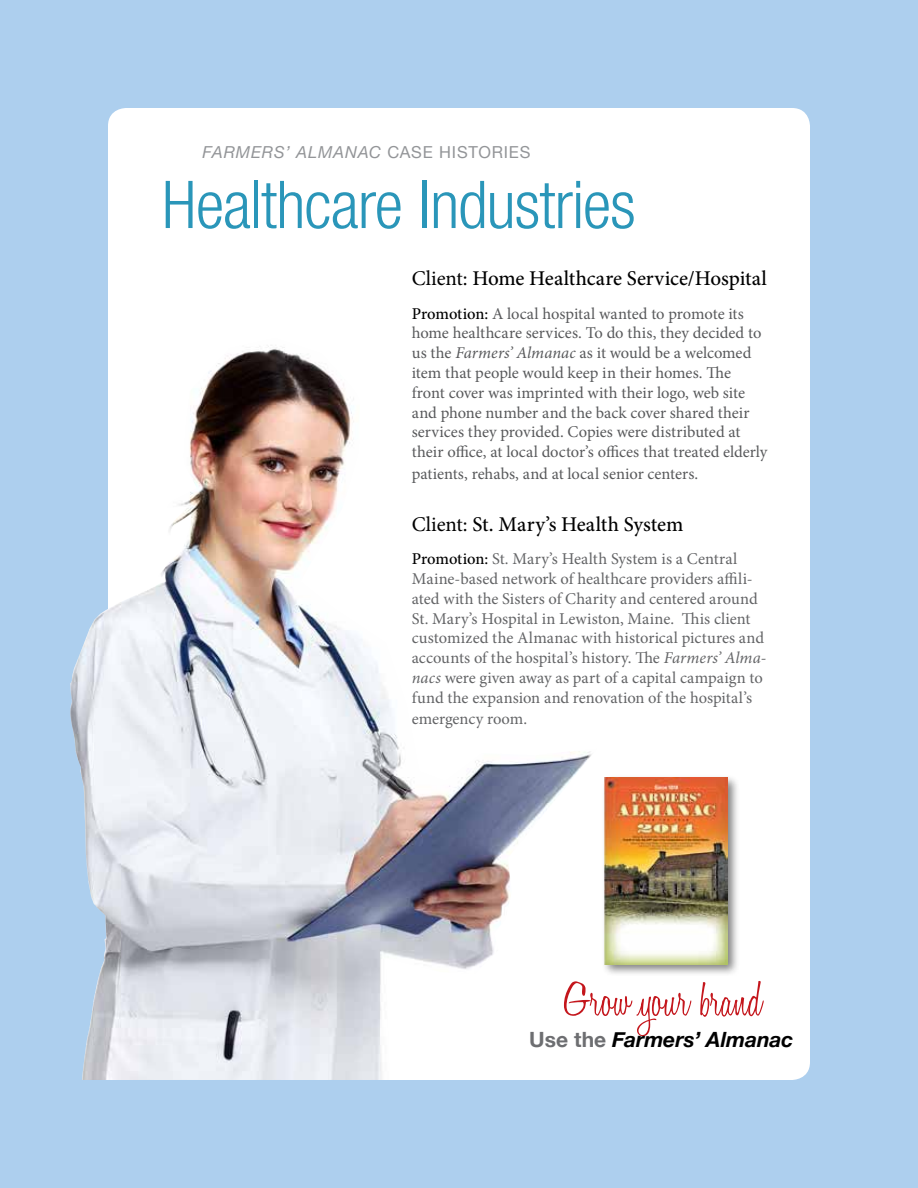
<style>
.page{position:relative;width:918px;height:1188px;background:#adcfee}
.page>*{position:absolute;margin:0;border:0;box-sizing:border-box;transform-origin:0 0}
.t1{font:300 condensed 66px "Helvetica Neue";letter-spacing:-.015em;color:#2a96b9}
.t2{font:300 51px "Honey Script";color:#c4161c}
.t3{font:500 21px "Minion Pro";letter-spacing:-.005em;color:#000}
.t4{font:italic 700 21px "Helvetica Neue";letter-spacing:-.005em;color:#000}
.t5{font:16.5px/19.8px "Minion Pro";color:#58595b}
.t6{font:16.5px/19.8px "Minion Pro";color:#636466}
.t7{font:italic 16.5px "Helvetica Neue";letter-spacing:.05em;color:#939598}
.s1{font-style:normal}
.s2{font-weight:400}
.s3{font-weight:500;color:#000}
.s4{font-style:italic}
.s5{font-style:normal;color:#6d6e71}
</style>
<div class="page">
<div style="left:108px;top:108px;width:702px;height:972px;background:#fff;border-radius:18px"></div>
<img style="left:70px;top:346px;width:522px;height:734px">
<div style="left:602px;top:774px;width:138px;height:203px;background:#000;opacity:.5"></div>
<img style="left:605px;top:778px;width:122px;height:186px">
<p class="t7" style="left:202px;top:140px;width:329px">FARMERS’ ALMANAC <span class="s1">CASE HISTORIES</span></p>
<h1 class="t1" style="left:162px;top:167px;width:475px">Healthcare Industries</h1>
<p class="t3" style="left:412px;top:264px;width:357px"><span class="s2">Client:</span> Home Healthcare Service/Hospital</p>
<p class="t5" style="left:412px;top:303px;width:357px"><span class="s3">Promotion:</span> A local hospital wanted to promote its home healthcare services. To do this, they decided to us the <span class="s4">Farmers’ Almanac</span> as it would be a welcomed item that people would keep in their homes. The front cover was imprinted with their logo, web site and phone number and the back cover shared their services they provided. Copies were distributed at their office, at local doctor’s offices that treated elderly</p>
<p class="t5" style="left:412px;top:464px;width:288px">patients, rehabs, and at local senior centers.</p>
<p class="t3" style="left:412px;top:510px;width:273px"><span class="s2">Client:</span> St. Mary’s Health System</p>
<p class="t6" style="left:412px;top:549px;width:356px"><span class="s3">Promotion:</span> St. Mary’s Health System is a Central Maine-based network of healthcare providers affili&shy;ated with the Sisters of Charity and centered around St. Mary’s Hospital in Lewiston, Maine. This client customized the Almanac with historical pictures and accounts of the hospital’s history. The <span class="s4">Farmers’ Alma&shy;nacs</span> were given away as part of a capital campaign to fund the expansion and renovation of the hospital’s</p>
<p class="t6" style="left:412px;top:709px;width:117px">emergency room.</p>
<h2 class="t2" style="left:564px;top:969px;width:199px">Grow your brand</h2>
<p class="t4" style="left:529px;top:1023px;width:265px"><span class="s5">Use the</span> Farmers’ Almanac</p>
</div>
